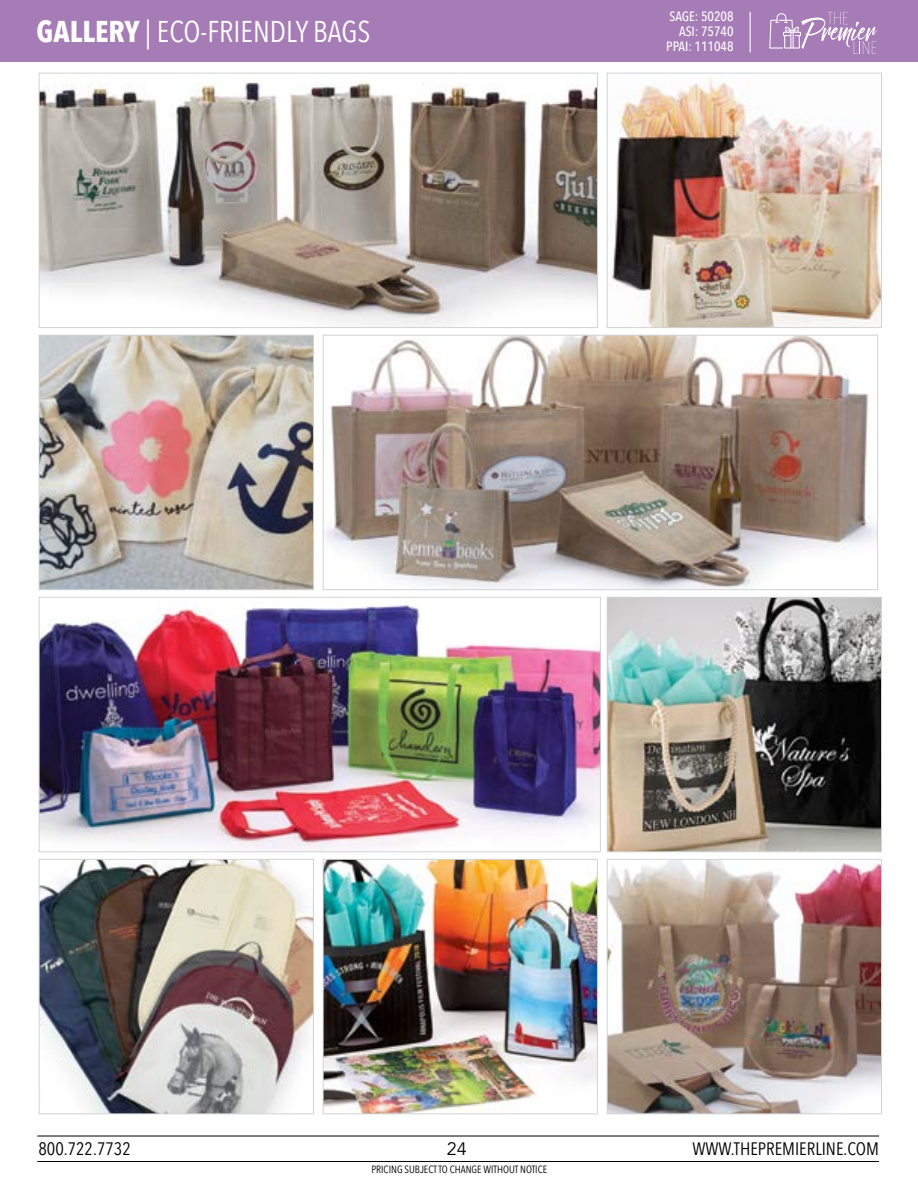
<style>
.page{position:relative;width:918px;height:1188px;background:#fff}
.page>*{position:absolute;margin:0;border:0;box-sizing:border-box;transform-origin:0 0}
.t1{font:30px "Avenir Next Condensed";color:#fff}
.t2{font:18px "Avenir Next Condensed";color:#000}
.t3{font:18px "Avenir";color:#000}
.t4{font:500 13.5px/15px "Avenir Next Condensed";color:#fff;text-align:right}
.t5{font:10.5px "Avenir Next Condensed";color:#000}
.s1{font-weight:700}
</style>
<div class="page">
<img style="left:41px;top:80px;width:555px;height:246px">
<div style="left:39px;top:73px;width:559px;height:255px;border:1px solid #d1d3d4"></div>
<img style="left:41px;top:337px;width:271px;height:251px">
<div style="left:39px;top:335px;width:275px;height:255px;border:1px solid #d1d3d4"></div>
<img style="left:41px;top:861px;width:271px;height:251px">
<div style="left:39px;top:859px;width:275px;height:255px;border:1px solid #d1d3d4"></div>
<img style="left:325px;top:337px;width:551px;height:251px">
<div style="left:323px;top:335px;width:555px;height:255px;border:1px solid #d1d3d4"></div>
<img style="left:325px;top:861px;width:271px;height:251px">
<div style="left:323px;top:859px;width:275px;height:255px;border:1px solid #d1d3d4"></div>
<img style="left:609px;top:76px;width:271px;height:250px">
<div style="left:607px;top:73px;width:275px;height:255px;border:1px solid #d1d3d4"></div>
<img style="left:609px;top:599px;width:271px;height:251px">
<div style="left:607px;top:597px;width:275px;height:255px;border:1px solid #d1d3d4"></div>
<img style="left:609px;top:861px;width:271px;height:251px">
<div style="left:607px;top:859px;width:275px;height:255px;border:1px solid #d1d3d4"></div>
<img style="left:41px;top:605px;width:558px;height:245px">
<div style="left:39px;top:597px;width:562px;height:255px;border:1px solid #d1d3d4"></div>
<div style="left:0;top:0;width:918px;height:62px;background:#a67cb7"></div>
<svg style="left:769px;top:12px;width:108px;height:42px"></svg>
<hr style="left:37px;top:1136px;width:842px;height:1px;background:#000">
<hr style="left:37px;top:1161px;width:842px;height:1px;background:#000">
<hr style="left:750px;top:12px;width:1px;height:40px;background:#fff">
<h1 class="t1" style="left:37px;top:6px;width:336px"><span class="s1">GALLERY</span> | ECO-FRIENDLY BAGS</h1>
<p class="t4" style="left:666px;top:9px;width:69px">SAGE: 50208<br>ASI: 75740<br>PPAI: 111048</p>
<h2 class="t2" style="left:38px;top:1134px;width:94px">800.722.7732</h2>
<h2 class="t3" style="left:447px;top:1138px;width:22px">24</h2>
<h2 class="t2" style="left:692px;top:1134px;width:188px">WWW.THEPREMIERLINE.COM</h2>
<p class="t5" style="left:371px;top:1161px;width:177px">PRICING SUBJECT TO CHANGE WITHOUT NOTICE</p>
</div>
